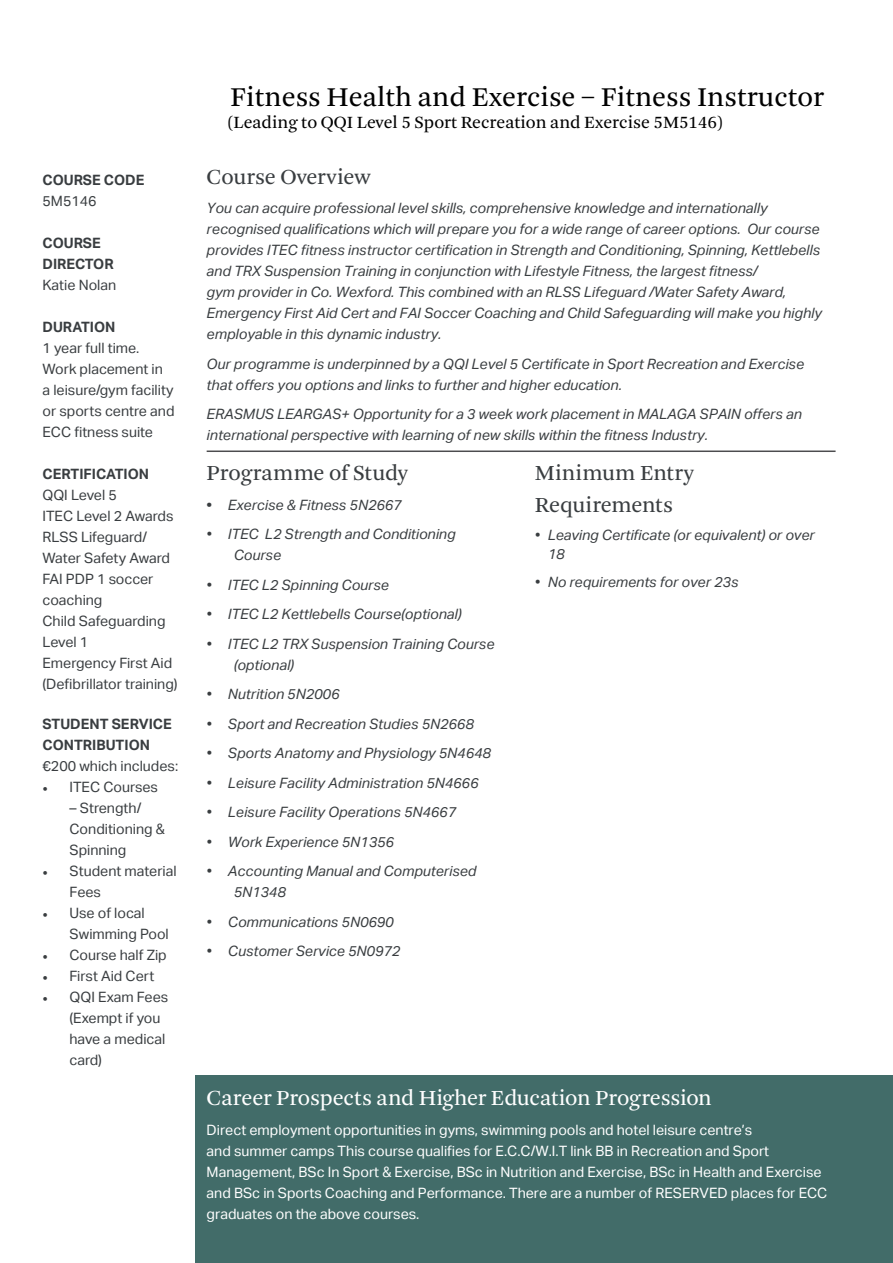
<style>
.page{position:relative;width:893px;height:1263px;background:#fff}
.page>*{position:absolute;margin:0;border:0;box-sizing:border-box;transform-origin:0 0}
.t1{font:28.5px "Arnhem";color:#000}
.t2{font:22.5px/31.5px "Arnhem";letter-spacing:-.005em;color:#393d40}
.t3{font:22.5px "Arnhem";letter-spacing:-.01em;color:#fff}
.t4{font:18px "Arnhem";color:#000}
.t5{font:italic 14.25px/21px "Aktiv Grotesk";color:#393d40}
.t6{font:14.25px/21px "Aktiv Grotesk";color:#393d40}
.t7{font:14.25px/21px "Aktiv Grotesk";color:#fff}
.t8{font:700 14.25px/21px "Aktiv Grotesk";color:#393d40}
.s1{font-family:"Minion Pro"}
.s2{font-weight:700;font-style:normal}
</style>
<div class="page">
<div style="left:196px;top:1076px;width:697px;height:187px;background:#426c69"></div>
<hr style="left:207px;top:450px;width:629px;height:2px;background:#4d4d4f">
<p class="t8" style="left:43px;top:169px;width:103px">COURSE CODE</p>
<p class="t6" style="left:43px;top:190px;width:56px">5M5146</p>
<p class="t8" style="left:43px;top:232px;width:73px">COURSE<br>DIRECTOR</p>
<p class="t6" style="left:43px;top:274px;width:75px">Katie Nolan</p>
<p class="t8" style="left:43px;top:316px;width:74px">DURATION</p>
<p class="t6" style="left:43px;top:337px;width:133px">1 year full time.<br>Work placement in<br>a leisure/gym facility or sports centre and<br>ECC fitness suite</p>
<p class="t8" style="left:43px;top:463px;width:108px">CERTIFICATION</p>
<p class="t6" style="left:43px;top:484px;width:137px">QQI Level 5<br>ITEC Level 2 Awards<br>RLSS Lifeguard/<br>Water Safety Award<br>FAI PDP 1 soccer coaching<br>Child Safeguarding<br>Level 1<br>Emergency First Aid (Defibrillator training)</p>
<p class="t8" style="left:43px;top:714px;width:131px">STUDENT SERVICE<br>CONTRIBUTION</p>
<p class="t6" style="left:43px;top:756px;width:137px">€200 which includes:</p>
<p class="t6" style="left:43px;top:777px;width:117px"><span class="s1">•</span> ITEC Courses</p>
<p class="t6" style="left:70px;top:798px;width:97px">– Strength/<br>Conditioning &amp;<br>Spinning</p>
<p class="t6" style="left:70px;top:861px;width:109px;text-indent:-27px"><span class="s1">•</span> Student material<br>Fees</p>
<p class="t6" style="left:70px;top:903px;width:101px;text-indent:-27px"><span class="s1">•</span> Use of local<br>Swimming Pool</p>
<p class="t6" style="left:43px;top:945px;width:126px"><span class="s1">•</span> Course half Zip</p>
<p class="t6" style="left:43px;top:966px;width:113px"><span class="s1">•</span> First Aid Cert</p>
<p class="t6" style="left:70px;top:987px;width:100px;text-indent:-27px"><span class="s1">•</span> QQI Exam Fees (Exempt if you have a medical card)</p>
<h1 class="t1" style="left:230px;top:81px;width:595px">Fitness Health and Exercise – Fitness Instructor</h1>
<p class="t4" style="left:228px;top:112px;width:496px">(Leading to QQI Level 5 Sport Recreation and Exercise 5M5146)</p>
<h2 class="t2" style="left:207px;top:161px;width:165px">Course Overview</h2>
<p class="t5" style="left:207px;top:198px;width:617px">You can acquire professional level skills, comprehensive knowledge and internationally recognised qualifications which will prepare you for a wide range of career options. Our course provides ITEC fitness instructor certification in Strength and Conditioning, Spinning, Kettlebells and TRX Suspension Training in conjunction with Lifestyle Fitness, the largest fitness/<br>gym provider in Co. Wexford. This combined with an RLSS Lifeguard /Water Safety Award, Emergency First Aid Cert and FAI Soccer Coaching and Child Safeguarding will make you highly employable in this dynamic industry.</p>
<p class="t5" style="left:207px;top:353px;width:599px">Our programme is underpinned by a QQI Level 5 Certificate in Sport Recreation and Exercise that offers you options and links to further and higher education.</p>
<p class="t5" style="left:207px;top:404px;width:597px">ERASMUS LEARGAS+ Opportunity for a 3 week work placement in MALAGA SPAIN offers an international perspective with learning of new skills within the fitness Industry.</p>
<h2 class="t2" style="left:207px;top:458px;width:203px">Programme of Study</h2>
<p class="t5" style="left:207px;top:494px;width:197px"><span class="s2">•</span> Exercise &amp; Fitness 5N2667</p>
<p class="t5" style="left:234px;top:524px;width:223px;text-indent:-27px">• ITEC L2 Strength and Conditioning<br>Course</p>
<p class="t5" style="left:207px;top:574px;width:184px">• ITEC L2 Spinning Course</p>
<p class="t5" style="left:207px;top:604px;width:256px">• ITEC L2 Kettlebells Course(optional)</p>
<p class="t5" style="left:234px;top:633px;width:262px;text-indent:-27px">• ITEC L2 TRX Suspension Training Course (optional)</p>
<p class="t5" style="left:207px;top:684px;width:134px">• Nutrition 5N2006</p>
<p class="t5" style="left:207px;top:713px;width:269px">• Sport and Recreation Studies 5N2668</p>
<p class="t5" style="left:207px;top:743px;width:286px">• Sports Anatomy and Physiology 5N4648</p>
<p class="t5" style="left:207px;top:772px;width:273px">• Leisure Facility Administration 5N4666</p>
<p class="t5" style="left:207px;top:802px;width:251px">• Leisure Facility Operations 5N4667</p>
<p class="t5" style="left:207px;top:831px;width:189px">• Work Experience 5N1356</p>
<p class="t5" style="left:234px;top:861px;width:244px;text-indent:-27px">• Accounting Manual and Computerised<br>5N1348</p>
<p class="t5" style="left:207px;top:911px;width:189px">• Communications 5N0690</p>
<p class="t5" style="left:207px;top:941px;width:195px">• Customer Service 5N0972</p>
<h2 class="t2" style="left:535px;top:458px;width:160px">Minimum Entry<br>Requirements</h2>
<p class="t5" style="left:548px;top:525px;width:268px;line-height:19.5px;text-indent:-13px">• Leaving Certificate (or equivalent) or over<br>18</p>
<p class="t5" style="left:535px;top:572px;width:205px">• No requirements for over 23s</p>
<h2 class="t3" style="left:207px;top:1085px;width:507px">Career Prospects and Higher Education Progression</h2>
<p class="t7" style="left:207px;top:1119px;width:622px">Direct employment opportunities in gyms, swimming pools and hotel leisure centre’s<br>and summer camps This course qualifies for E.C.C/W.I.T link BB in Recreation and Sport Management, BSc In Sport &amp; Exercise, BSc in Nutrition and Exercise, BSc in Health and Exercise and BSc in Sports Coaching and Performance. There are a number of RESERVED places for ECC graduates on the above courses.</p>
</div>
